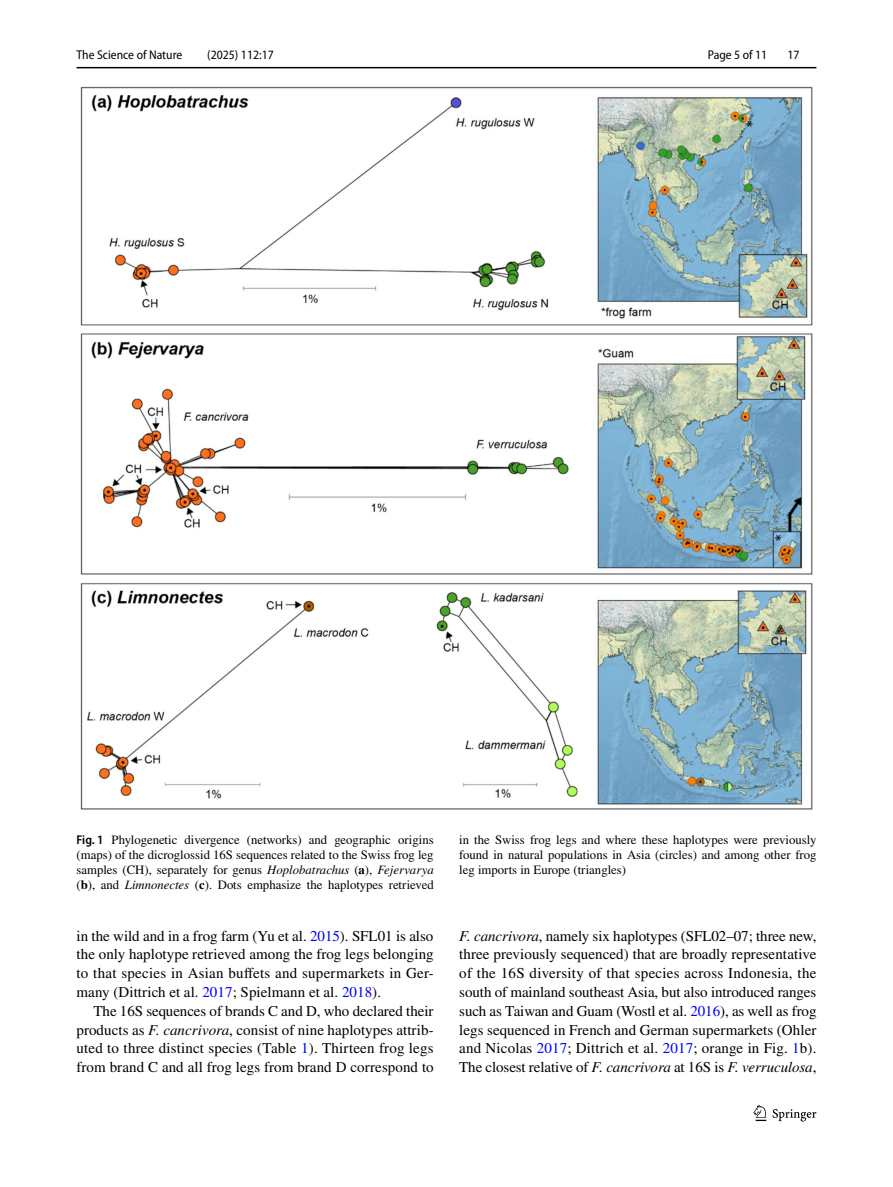
<style>
.page{position:relative;width:893px;height:1187px;background:#fff}
.page>*{position:absolute;margin:0;border:0;box-sizing:border-box;transform-origin:0 0}
.t1{font:15px/18.8px "STIX";letter-spacing:.005em;color:#000;text-align:justify}
.t2{font:12.75px/15px "STIX";color:#000;text-align:justify}
.t3{font:semi-condensed 12.75px "Myriad Pro";color:#000}
.s1{font-family:"Myriad Pro";font-weight:600;font-stretch:semi-condensed}
.s2{font-style:italic}
.s3{font-weight:700}
.s4{color:#00f}
</style>
<div class="page">
<hr style="left:77px;top:67px;width:739px;height:1px;background:#000">
<svg style="left:753px;top:1105px;width:13px;height:15px"></svg>
<svg style="left:773px;top:1109px;width:43px;height:12px"></svg>
<img style="left:80px;top:87px;width:732px;height:722px">
<p class="t3" style="left:77px;top:48px;width:107px">The Science of Nature</p>
<p class="t3" style="left:207px;top:48px;width:68px">(2025) 112:17</p>
<p class="t3" style="left:708px;top:48px;width:61px">Page 5 of 11</p>
<p class="t3" style="left:787px;top:48px;width:14px">17</p>
<p class="t2" style="left:77px;top:833px;width:359px"><span class="s1">Fig. 1</span> Phylogenetic divergence (networks) and geographic origins (maps) of the dicroglossid 16S sequences related to the Swiss frog leg samples (CH), separately for genus <span class="s2">Hoplobatrachus</span> (<span class="s3">a</span>), <span class="s2">Fejervarya </span>(<span class="s3">b</span>), and <span class="s2">Limnonectes</span> (<span class="s3">c</span>). Dots emphasize the haplotypes retrieved</p>
<p class="t2" style="left:459px;top:833px;width:359px">in the Swiss frog legs and where these haplotypes were previously found in natural populations in Asia (circles) and among other frog leg imports in Europe (triangles)</p>
<p class="t1" style="left:77px;top:927px;width:359px">in the wild and in a frog farm (Yu et al. <span class="s4">2015</span>). SFL01 is also the only haplotype retrieved among the frog legs belonging to that species in Asian buffets and supermarkets in Ger&shy;many (Dittrich et al. <span class="s4">2017</span>; Spielmann et al. <span class="s4">2018</span>).</p>
<p class="t1" style="left:77px;top:1002px;width:359px;text-indent:17px">The 16S sequences of brands C and D, who declared their products as <span class="s2">F. cancrivora</span>, consist of nine haplotypes attrib&shy;uted to three distinct species (Table <span class="s4">1</span>). Thirteen frog legs from brand C and all frog legs from brand D correspond to</p>
<p class="t1" style="left:459px;top:927px;width:359px"><span class="s2">F. cancrivora</span>, namely six haplotypes (SFL02–07; three new, three previously sequenced) that are broadly representative of the 16S diversity of that species across Indonesia, the south of mainland southeast Asia, but also introduced ranges such as Taiwan and Guam (Wostl et al. <span class="s4">2016</span>), as well as frog legs sequenced in French and German supermarkets (Ohler and Nicolas <span class="s4">2017</span>; Dittrich et al. <span class="s4">2017</span>; orange in Fig. <span class="s4">1</span>b).<br>The closest relative of <span class="s2">F. cancrivora</span> at 16S is <span class="s2">F. verruculosa</span>,</p>
</div>
